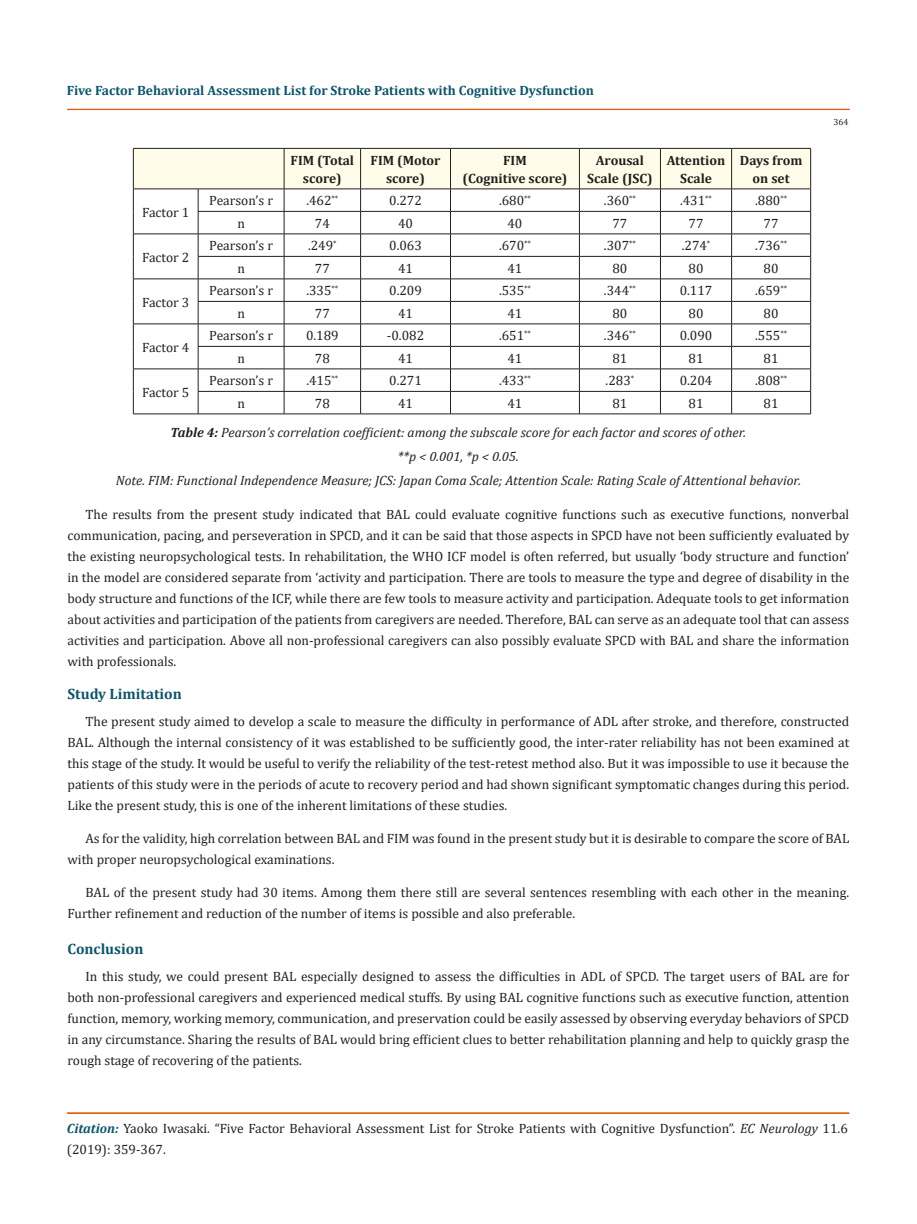
<style>
.page{position:relative;width:917px;height:1224px;background:#fff}
.page>*{position:absolute;margin:0;border:0;box-sizing:border-box;transform-origin:0 0}
.t1{font:700 15px "Cambria";color:#0e546a}
.t2{font:13.5px/21px "Cambria";color:#231f20}
.t3{font:italic 13.5px "Cambria";color:#231f20}
.t4{font:700 13.5px/18px "Cambria";color:#231f20;text-align:center}
.t5{font:700 13.5px "Cambria";color:#0e546a}
.t6{font:9px "Cambria";color:#231f20}
.s1{font-weight:700}
.s2{font-weight:700;font-style:italic;color:#0e546a}
.s3{font-style:italic}
</style>
<div class="page">
<div style="left:67px;top:109px;width:782px;height:1px;border:1px solid #e05d1a"></div>
<div style="left:67px;top:1113px;width:782px;height:1px;border:1px solid #e05d1a"></div>
<svg style="left:133px;top:148px;width:678px;height:266px"></svg>
<hr style="left:133px;top:414px;width:65px;height:1px;background:#231f20">
<hr style="left:198px;top:414px;width:86px;height:1px;background:#231f20">
<hr style="left:284px;top:414px;width:76px;height:1px;background:#231f20">
<hr style="left:360px;top:414px;width:90px;height:1px;background:#231f20">
<hr style="left:450px;top:414px;width:129px;height:1px;background:#231f20">
<hr style="left:579px;top:414px;width:81px;height:1px;background:#231f20">
<hr style="left:660px;top:414px;width:71px;height:1px;background:#231f20">
<hr style="left:731px;top:414px;width:79px;height:1px;background:#231f20">
<p class="t5" style="left:67px;top:81px;width:528px">Five Factor Behavioral Assessment List for Stroke Patients with Cognitive Dysfunction</p>
<p class="t2" style="left:142px;top:201px;width:48px">Factor 1</p>
<p class="t2" style="left:142px;top:246px;width:48px">Factor 2</p>
<p class="t2" style="left:142px;top:291px;width:48px">Factor 3</p>
<p class="t2" style="left:142px;top:336px;width:48px">Factor 4</p>
<p class="t4" style="left:290px;top:151px;width:65px">FIM (Total score)</p>
<p class="t4" style="left:370px;top:151px;width:71px">FIM (Motor score)</p>
<p class="t4" style="left:462px;top:151px;width:106px">FIM<br>(Cognitive score)</p>
<p class="t4" style="left:587px;top:151px;width:67px">Arousal<br>Scale (JSC)</p>
<p class="t4" style="left:666px;top:151px;width:60px">Attention<br>Scale</p>
<p class="t4" style="left:739px;top:151px;width:64px">Days from on set</p>
<p class="t2" style="left:209px;top:190px;width:65px">Pearson’s r</p>
<p class="t2" style="left:306px;top:190px;width:33px">.462<sup>**</sup></p>
<p class="t2" style="left:389px;top:190px;width:34px">0.272</p>
<p class="t2" style="left:499px;top:190px;width:33px">.680<sup>**</sup></p>
<p class="t2" style="left:604px;top:190px;width:33px">.360<sup>**</sup></p>
<p class="t2" style="left:680px;top:190px;width:33px">.431<sup>**</sup></p>
<p class="t2" style="left:755px;top:190px;width:33px">.880<sup>**</sup></p>
<p class="t2" style="left:237px;top:213px;width:9px">n</p>
<p class="t2" style="left:315px;top:213px;width:16px">74</p>
<p class="t2" style="left:398px;top:213px;width:16px">40</p>
<p class="t2" style="left:507px;top:213px;width:16px">40</p>
<p class="t2" style="left:612px;top:213px;width:16px">77</p>
<p class="t2" style="left:688px;top:213px;width:16px">77</p>
<p class="t2" style="left:763px;top:213px;width:16px">77</p>
<p class="t2" style="left:209px;top:235px;width:65px">Pearson’s r</p>
<p class="t2" style="left:308px;top:235px;width:30px">.249<sup>*</sup></p>
<p class="t2" style="left:389px;top:235px;width:34px">0.063</p>
<p class="t2" style="left:499px;top:235px;width:33px">.670<sup>**</sup></p>
<p class="t2" style="left:604px;top:235px;width:33px">.307<sup>**</sup></p>
<p class="t2" style="left:681px;top:235px;width:30px">.274<sup>*</sup></p>
<p class="t2" style="left:755px;top:235px;width:33px">.736<sup>**</sup></p>
<p class="t2" style="left:237px;top:258px;width:9px">n</p>
<p class="t2" style="left:315px;top:258px;width:16px">77</p>
<p class="t2" style="left:398px;top:258px;width:16px">41</p>
<p class="t2" style="left:507px;top:258px;width:16px">41</p>
<p class="t2" style="left:612px;top:258px;width:16px">80</p>
<p class="t2" style="left:688px;top:258px;width:16px">80</p>
<p class="t2" style="left:763px;top:258px;width:16px">80</p>
<p class="t2" style="left:209px;top:280px;width:65px">Pearson’s r</p>
<p class="t2" style="left:306px;top:280px;width:33px">.335<sup>**</sup></p>
<p class="t2" style="left:389px;top:280px;width:34px">0.209</p>
<p class="t2" style="left:499px;top:280px;width:33px">.535<sup>**</sup></p>
<p class="t2" style="left:604px;top:280px;width:33px">.344<sup>**</sup></p>
<p class="t2" style="left:679px;top:280px;width:34px">0.117</p>
<p class="t2" style="left:755px;top:280px;width:33px">.659<sup>**</sup></p>
<p class="t2" style="left:237px;top:303px;width:9px">n</p>
<p class="t2" style="left:315px;top:303px;width:16px">77</p>
<p class="t2" style="left:398px;top:303px;width:16px">41</p>
<p class="t2" style="left:507px;top:303px;width:16px">41</p>
<p class="t2" style="left:612px;top:303px;width:16px">80</p>
<p class="t2" style="left:688px;top:303px;width:16px">80</p>
<p class="t2" style="left:763px;top:303px;width:16px">80</p>
<p class="t2" style="left:209px;top:325px;width:65px">Pearson’s r</p>
<p class="t2" style="left:306px;top:325px;width:34px">0.189</p>
<p class="t2" style="left:387px;top:325px;width:39px">-0.082</p>
<p class="t2" style="left:499px;top:325px;width:33px">.651<sup>**</sup></p>
<p class="t2" style="left:604px;top:325px;width:33px">.346<sup>**</sup></p>
<p class="t2" style="left:679px;top:325px;width:34px">0.090</p>
<p class="t2" style="left:755px;top:325px;width:33px">.555<sup>**</sup></p>
<p class="t2" style="left:237px;top:348px;width:9px">n</p>
<p class="t2" style="left:315px;top:348px;width:16px">78</p>
<p class="t2" style="left:398px;top:348px;width:16px">41</p>
<p class="t2" style="left:507px;top:348px;width:16px">41</p>
<p class="t2" style="left:612px;top:348px;width:16px">81</p>
<p class="t2" style="left:688px;top:348px;width:16px">81</p>
<p class="t2" style="left:763px;top:348px;width:16px">81</p>
<p class="t2" style="left:209px;top:370px;width:65px">Pearson’s r</p>
<p class="t2" style="left:306px;top:370px;width:33px">.415<sup>**</sup></p>
<p class="t2" style="left:389px;top:370px;width:34px">0.271</p>
<p class="t2" style="left:499px;top:370px;width:33px">.433<sup>**</sup></p>
<p class="t2" style="left:605px;top:370px;width:30px">.283<sup>*</sup></p>
<p class="t2" style="left:679px;top:370px;width:34px">0.204</p>
<p class="t2" style="left:755px;top:370px;width:33px">.808<sup>**</sup></p>
<p class="t2" style="left:237px;top:393px;width:9px">n</p>
<p class="t2" style="left:315px;top:393px;width:16px">78</p>
<p class="t2" style="left:398px;top:393px;width:16px">41</p>
<p class="t2" style="left:507px;top:393px;width:16px">41</p>
<p class="t2" style="left:612px;top:393px;width:16px">81</p>
<p class="t2" style="left:688px;top:393px;width:16px">81</p>
<p class="t2" style="left:763px;top:393px;width:16px">81</p>
<p class="t3" style="left:170px;top:423px;width:577px"><span class="s1">Table 4:</span> Pearson’s correlation coefficient: among the subscale score for each factor and scores of other.</p>
<p class="t3" style="left:398px;top:447px;width:122px">**p &lt; 0.001, *p &lt; 0.05.</p>
<p class="t3" style="left:116px;top:471px;width:686px">Note. FIM: Functional Independence Measure; JCS: Japan Coma Scale; Attention Scale: Rating Scale of Attentional behavior.</p>
<p class="t2" style="left:142px;top:381px;width:48px">Factor 5</p>
<p class="t6" style="left:833px;top:117px;width:16px">364</p>
<p class="t2" style="left:68px;top:504px;width:783px;text-align:justify;text-indent:18px">The results from the present study indicated that BAL could evaluate cognitive functions such as executive functions, nonverbal communication, pacing, and perseveration in SPCD, and it can be said that those aspects in SPCD have not been sufficiently evaluated by the existing neuropsychological tests. In rehabilitation, the WHO ICF model is often referred, but usually ‘body structure and function’ in the model are considered separate from ‘activity and participation. There are tools to measure the type and degree of disability in the body structure and functions of the ICF, while there are few tools to measure activity and participation. Adequate tools to get information about activities and participation of the patients from caregivers are needed. Therefore, BAL can serve as an adequate tool that can assess activities and participation. Above all non-professional caregivers can also possibly evaluate SPCD with BAL and share the information with professionals.</p>
<p class="t1" style="left:68px;top:683px;width:116px">Study Limitation</p>
<p class="t2" style="left:68px;top:711px;width:783px;text-align:justify;text-indent:18px">The present study aimed to develop a scale to measure the difficulty in performance of ADL after stroke, and therefore, constructed BAL. Although the internal consistency of it was established to be sufficiently good, the inter-rater reliability has not been examined at this stage of the study. It would be useful to verify the reliability of the test-retest method also. But it was impossible to use it because the patients of this study were in the periods of acute to recovery period and had shown significant symptomatic changes during this period.<br>Like the present study, this is one of the inherent limitations of these studies.</p>
<p class="t2" style="left:68px;top:828px;width:783px;text-indent:18px">As for the validity, high correlation between BAL and FIM was found in the present study but it is desirable to compare the score of BAL with proper neuropsychological examinations.</p>
<p class="t2" style="left:68px;top:882px;width:783px;text-indent:18px">BAL of the present study had 30 items. Among them there still are several sentences resembling with each other in the meaning.<br>Further refinement and reduction of the number of items is possible and also preferable.</p>
<p class="t1" style="left:68px;top:938px;width:77px">Conclusion</p>
<p class="t2" style="left:68px;top:966px;width:783px;text-align:justify;text-indent:18px">In this study, we could present BAL especially designed to assess the difficulties in ADL of SPCD. The target users of BAL are for both non-professional caregivers and experienced medical stuffs. By using BAL cognitive functions such as executive function, attention function, memory, working memory, communication, and preservation could be easily assessed by observing everyday behaviors of SPCD in any circumstance. Sharing the results of BAL would bring efficient clues to better rehabilitation planning and help to quickly grasp the rough stage of recovering of the patients.</p>
<p class="t2" style="left:67px;top:1118px;width:782px"><span class="s2">Citation:</span> Yaoko Iwasaki. “Five Factor Behavioral Assessment List for Stroke Patients with Cognitive Dysfunction”. <span class="s3">EC Neurology</span> 11.6 (2019): 359-367.</p>
</div>
